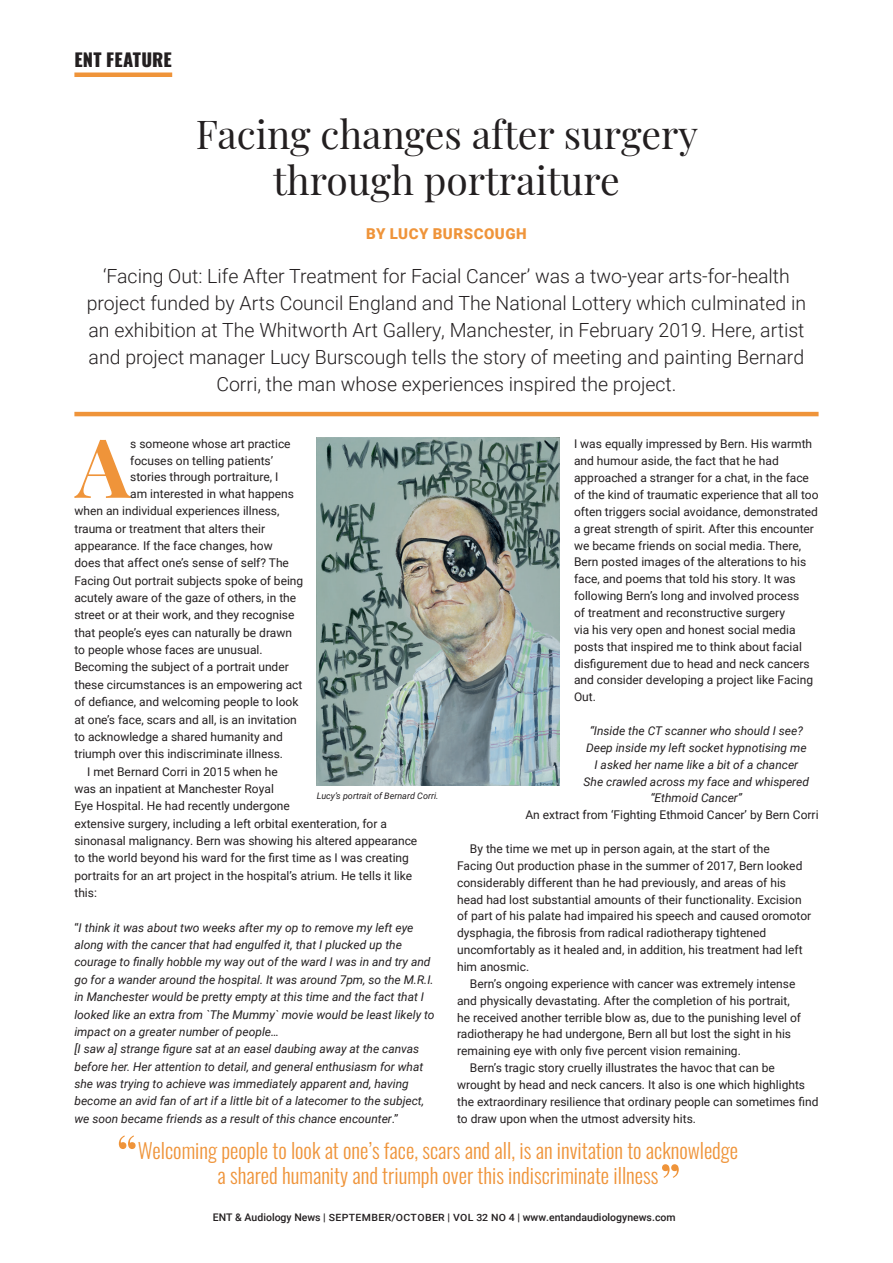
<style>
.page{position:relative;width:893px;height:1263px;background:#fff}
.page>*{position:absolute;margin:0;border:0;box-sizing:border-box;transform-origin:0 0}
.body_drop_cap{font:700 81.75px "Playfair Display";color:#ef943a}
.feature_Quote{font:54px "Playfair Display";color:#ef943a}
.Headline_title{font:39px/46.5px "Playfair Display";color:#231f20;text-align:center}
.feature_Quote-2{font:300 21px "Oswald";color:#ef943a}
.Standfirst{font:300 19.5px/27px "Roboto";color:#231f20;text-align:center}
.HEADING_Feature{font:800 18px "Oswald";letter-spacing:.005em;color:#231f20}
.Author_byline{font:900 15px "Roboto";letter-spacing:.035em;color:#ef943a}
.Body_Indent{font:12px/16.8px "Roboto";color:#231f20}
.Body_Indent-2{font:italic 12px/17.4px "Roboto";color:#231f20}
.body_drop_cap-2{font:12px "Roboto";color:#231f20}
.Body_No_Indent{font:12px/16.8px "Roboto";color:#231f20}
.t1{font:500 10.5px "Roboto";color:#231f20}
.Captions{font:italic 9px "Roboto";color:#231f20}
.s1{font-style:normal}
.s2{font-size:10.05px}
</style>
<div class="page">
<hr style="left:74px;top:412px;width:745px;height:4px;background:#ef943a">
<img style="left:317px;top:438px;width:242px;height:348px">
<div style="left:74px;top:72px;width:98px;height:5px;background:#ef943a"></div>
<p class="HEADING_Feature" style="left:74px;top:50px;width:99px">ENT FEATURE</p>
<p class="Headline_title" style="left:196px;top:107px;width:504px">Facing changes after surgery through portraiture</p>
<p class="Author_byline" style="left:366px;top:223px;width:162px">BY LUCY BURSCOUGH</p>
<p class="Standfirst" style="left:87px;top:261px;width:721px">‘Facing Out: Life After Treatment for Facial Cancer’ was a two-year arts-for-health project funded by Arts Council England and The National Lottery which culminated in an exhibition at The Whitworth Art Gallery, Manchester, in February 2019. Here, artist and project manager Lucy Burscough tells the story of meeting and painting Bernard Corri, the man whose experiences inspired the project.</p>
<p class="body_drop_cap" style="left:76px;top:403px;width:56px">A</p>
<p class="body_drop_cap-2" style="left:130px;top:436px;width:162px">s someone whose art practice</p>
<p class="Body_No_Indent" style="left:574px;top:435px;width:246px">I was equally impressed by Bern. His warmth and humour aside, the fact that he had approached a stranger for a chat, in the face of the kind of traumatic experience that all too often triggers social avoidance, demonstrated a great strength of spirit. After this encounter we became friends on social media. There, Bern posted images of the alterations to his face, and poems that told his story. It was following Bern’s long and involved process<br>of treatment and reconstructive surgery<br>via his very open and honest social media posts that inspired me to think about facial disfigurement due to head and neck cancers and consider developing a project like Facing Out.</p>
<p class="Body_Indent-2" style="left:590px;top:721px;width:215px">“Inside the CT scanner who should I see?</p>
<p class="Body_Indent-2" style="left:586px;top:738px;width:222px">Deep inside my left socket hypnotising me</p>
<p class="Body_Indent-2" style="left:594px;top:755px;width:205px">I asked her name like a bit of a chancer</p>
<p class="Body_Indent-2" style="left:584px;top:772px;width:227px;line-height:16.8px;text-align:center">She crawled across my face and whispered “Ethmoid Cancer”</p>
<p class="Body_Indent" style="left:525px;top:806px;width:295px">An extract from ‘Fighting Ethmoid Cancer’ by Bern Corri</p>
<p class="Body_Indent" style="left:457px;top:840px;width:356px;text-indent:13px">By the time we met up in person again, at the start of the<br>Facing Out production phase in the summer of 2017, Bern looked considerably different than he had previously, and areas of his head had lost substantial amounts of their functionality. Excision of part of his palate had impaired his speech and caused oromotor dysphagia, the fibrosis from radical radiotherapy tightened uncomfortably as it healed and, in addition, his treatment had left him anosmic.</p>
<p class="Body_Indent" style="left:457px;top:975px;width:345px;text-indent:13px">Bern’s ongoing experience with cancer was extremely intense and physically devastating. After the completion of his portrait, he received another terrible blow as, due to the punishing level of radiotherapy he had undergone, Bern all but lost the sight in his remaining eye with only five percent vision remaining.</p>
<p class="Body_Indent" style="left:457px;top:1059px;width:363px;text-indent:13px">Bern’s tragic story cruelly illustrates the havoc that can be wrought by head and neck cancers. It also is one which highlights the extraordinary resilience that ordinary people can sometimes find to draw upon when the utmost adversity hits.</p>
<p class="feature_Quote" style="left:659px;top:1141px;width:24px">”</p>
<p class="body_drop_cap-2" style="left:130px;top:452px;width:145px">focuses on telling patients’</p>
<p class="body_drop_cap-2" style="left:130px;top:469px;width:150px">stories through portraiture, I</p>
<p class="body_drop_cap-2" style="left:130px;top:485px;width:165px">am interested in what happens</p>
<p class="body_drop_cap-2" style="left:74px;top:503px;width:207px">when an individual experiences illness,</p>
<p class="body_drop_cap-2" style="left:74px;top:520px;width:192px">trauma or treatment that alters their</p>
<p class="body_drop_cap-2" style="left:74px;top:537px;width:200px">appearance. If the face changes, how</p>
<p class="body_drop_cap-2" style="left:74px;top:555px;width:216px">does that affect one’s sense of self? The</p>
<p class="body_drop_cap-2" style="left:74px;top:572px;width:230px">Facing Out portrait subjects spoke of being</p>
<p class="body_drop_cap-2" style="left:74px;top:589px;width:223px">acutely aware of the gaze of others, in the</p>
<p class="body_drop_cap-2" style="left:74px;top:607px;width:222px">street or at their work, and they recognise</p>
<p class="body_drop_cap-2" style="left:74px;top:624px;width:219px">that people’s eyes can naturally be drawn</p>
<p class="body_drop_cap-2" style="left:74px;top:641px;width:190px">to people whose faces are unusual.</p>
<p class="body_drop_cap-2" style="left:74px;top:659px;width:216px">Becoming the subject of a portrait under</p>
<p class="body_drop_cap-2" style="left:74px;top:676px;width:230px">these circumstances is an empowering act</p>
<p class="body_drop_cap-2" style="left:74px;top:693px;width:226px">of defiance, and welcoming people to look</p>
<p class="body_drop_cap-2" style="left:74px;top:711px;width:224px">at one’s face, scars and all, is an invitation</p>
<p class="body_drop_cap-2" style="left:74px;top:728px;width:210px">to acknowledge a shared humanity and</p>
<p class="body_drop_cap-2" style="left:74px;top:745px;width:210px">triumph over this indiscriminate illness.</p>
<p class="Body_Indent" style="left:74px;top:762px;width:344px;line-height:17.4px;text-indent:13px">I met Bernard Corri in 2015 when he<br>was an inpatient at Manchester Royal<br>Eye Hospital. He had recently undergone<br>extensive surgery, including a left orbital exenteration, for a sinonasal malignancy. Bern was showing his altered appearance to the world beyond his ward for the first time as I was creating portraits for an art project in the hospital’s atrium. He tells it like this:</p>
<p class="Body_Indent-2" style="left:74px;top:918px;width:362px"><span class="s1">“</span>I think it was about two weeks after my op to remove my left eye along with the cancer that had engulfed it, that I plucked up the courage to finally hobble my way out of the ward I was in and try and go for a wander around the hospital. It was around 7pm, so the M.R.I. in Manchester would be pretty empty at this time and the fact that I looked like an extra from `The Mummy` movie would be least likely to impact on a greater number of people…<br>[I saw a] strange figure sat at an easel daubing away at the canvas before her. Her attention to detail, and general enthusiasm for what she was trying to achieve was immediately apparent and, having become an avid fan of art if a little bit of a latecomer to the subject, we soon became friends as a result of this chance encounter<span class="s1">.”</span></p>
<p class="Captions" style="left:317px;top:790px;width:123px">Lucy’s portrait of Bernard Corri.</p>
<p class="feature_Quote" style="left:116px;top:1112px;width:24px">“</p>
<p class="feature_Quote-2" style="left:138px;top:1132px;width:602px">Welcoming people to look at one’s face, scars and all, is an invitation to acknowledge</p>
<p class="feature_Quote-2" style="left:218px;top:1157px;width:442px">a shared humanity and triumph over this indiscriminate illness</p>
<p class="t1" style="left:213px;top:1210px;width:464px">ENT &amp; Audiology News | <span class="s2">SEPTEMBER/OCTOBER</span> | <span class="s2">VOL 32 NO 4</span> | www.entandaudiologynews.com</p>
</div>
